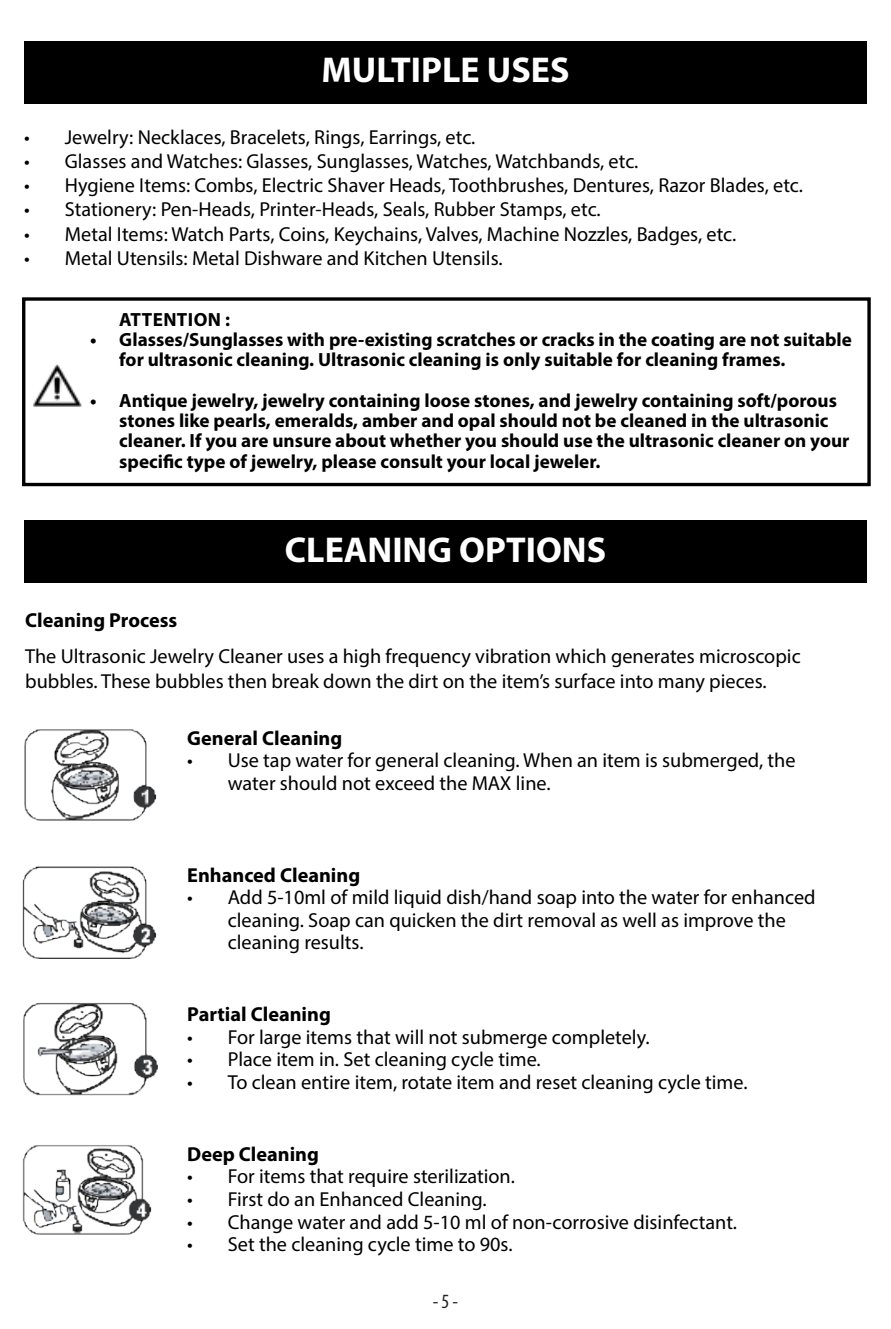
<style>
.page{position:relative;width:891px;height:1329px;background:#fff}
.page>*{position:absolute;margin:0;border:0;box-sizing:border-box;transform-origin:0 0}
.t1{font:700 36px "Myriad Pro";color:#fff}
.t2{font:20.25px/22.5px "Myriad Pro";color:#000}
.t3{font:700 20.25px "Myriad Pro";color:#000}
.t4{font:condensed 20.25px "Myriad Pro";color:#231f20}
.t5{font:700 19.12px/20.2px "Myriad Pro";color:#000}
.t6{font:700 19.12px "Myriad Pro";letter-spacing:.02em;color:#000}
</style>
<div class="page">
<div style="left:22px;top:297px;width:849px;height:189px;border:3px solid #000"></div>
<img style="left:33px;top:365px;width:49px;height:42px">
<div style="left:24px;top:520px;width:843px;height:63px;background:#000"></div>
<div style="left:24px;top:41px;width:843px;height:63px;background:#000"></div>
<img style="left:24px;top:729px;width:133px;height:92px">
<img style="left:22px;top:866px;width:135px;height:92px">
<img style="left:22px;top:1145px;width:130px;height:90px">
<img style="left:23px;top:1003px;width:135px;height:93px">
<h1 class="t1" style="left:321px;top:47px;width:250px">MULTIPLE USES</h1>
<p class="t2" style="left:24px;top:125px;width:453px">• Jewelry: Necklaces, Bracelets, Rings, Earrings, etc.</p>
<p class="t2" style="left:24px;top:149px;width:616px">• Glasses and Watches: Glasses, Sunglasses, Watches, Watchbands, etc.</p>
<p class="t2" style="left:24px;top:174px;width:780px">• Hygiene Items: Combs, Electric Shaver Heads, Toothbrushes, Dentures, Razor Blades, etc.</p>
<p class="t2" style="left:24px;top:198px;width:578px">• Stationery: Pen-Heads, Printer-Heads, Seals, Rubber Stamps, etc.</p>
<p class="t2" style="left:24px;top:222px;width:714px">• Metal Items: Watch Parts, Coins, Keychains, Valves, Machine Nozzles, Badges, etc.</p>
<p class="t2" style="left:24px;top:247px;width:480px">• Metal Utensils: Metal Dishware and Kitchen Utensils.</p>
<p class="t6" style="left:119px;top:307px;width:112px">ATTENTION :</p>
<p class="t5" style="left:119px;top:329px;width:734px;text-indent:-29px">• Glasses/Sunglasses with pre-existing scratches or cracks in the coating are not suitable for ultrasonic cleaning. Ultrasonic cleaning is only suitable for cleaning frames.</p>
<p class="t5" style="left:119px;top:390px;width:732px;text-indent:-29px">• Antique jewelry, jewelry containing loose stones, and jewelry containing soft/porous stones like pearls, emeralds, amber and opal should not be cleaned in the ultrasonic cleaner. If you are unsure about whether you should use the ultrasonic cleaner on your specific type of jewelry, please consult your local jeweler.</p>
<h1 class="t1" style="left:285px;top:526px;width:323px">CLEANING OPTIONS</h1>
<p class="t3" style="left:25px;top:607px;width:154px">Cleaning Process</p>
<p class="t2" style="left:25px;top:644px;width:777px;line-height:24.3px">The Ultrasonic Jewelry Cleaner uses a high frequency vibration which generates microscopic bubbles. These bubbles then break down the dirt on the item’s surface into many pieces.</p>
<p class="t3" style="left:187px;top:724px;width:157px">General Cleaning</p>
<p class="t2" style="left:228px;top:748px;width:569px;text-indent:-40px">• Use tap water for general cleaning. When an item is submerged, the water should not exceed the MAX line.</p>
<p class="t3" style="left:187px;top:861px;width:174px">Enhanced Cleaning</p>
<p class="t2" style="left:228px;top:886px;width:589px;text-indent:-40px">• Add 5-10ml of mild liquid dish/hand soap into the water for enhanced cleaning. Soap can quicken the dirt removal as well as improve the cleaning results.</p>
<p class="t3" style="left:187px;top:1001px;width:145px">Partial Cleaning</p>
<p class="t2" style="left:187px;top:1025px;width:464px">• For large items that will not submerge completely.</p>
<p class="t2" style="left:187px;top:1048px;width:355px">• Place item in. Set cleaning cycle time.</p>
<p class="t2" style="left:187px;top:1070px;width:562px">• To clean entire item, rotate item and reset cleaning cycle time.</p>
<p class="t3" style="left:187px;top:1140px;width:133px">Deep Cleaning</p>
<p class="t2" style="left:187px;top:1165px;width:329px">• For items that require sterilization.</p>
<p class="t2" style="left:187px;top:1187px;width:301px">• First do an Enhanced Cleaning.</p>
<p class="t2" style="left:187px;top:1210px;width:551px">• Change water and add 5-10 ml of non-corrosive disinfectant.</p>
<p class="t2" style="left:187px;top:1232px;width:327px">• Set the cleaning cycle time to 90s.</p>
<p class="t4" style="left:433px;top:1288px;width:27px">- 5 -</p>
</div>
